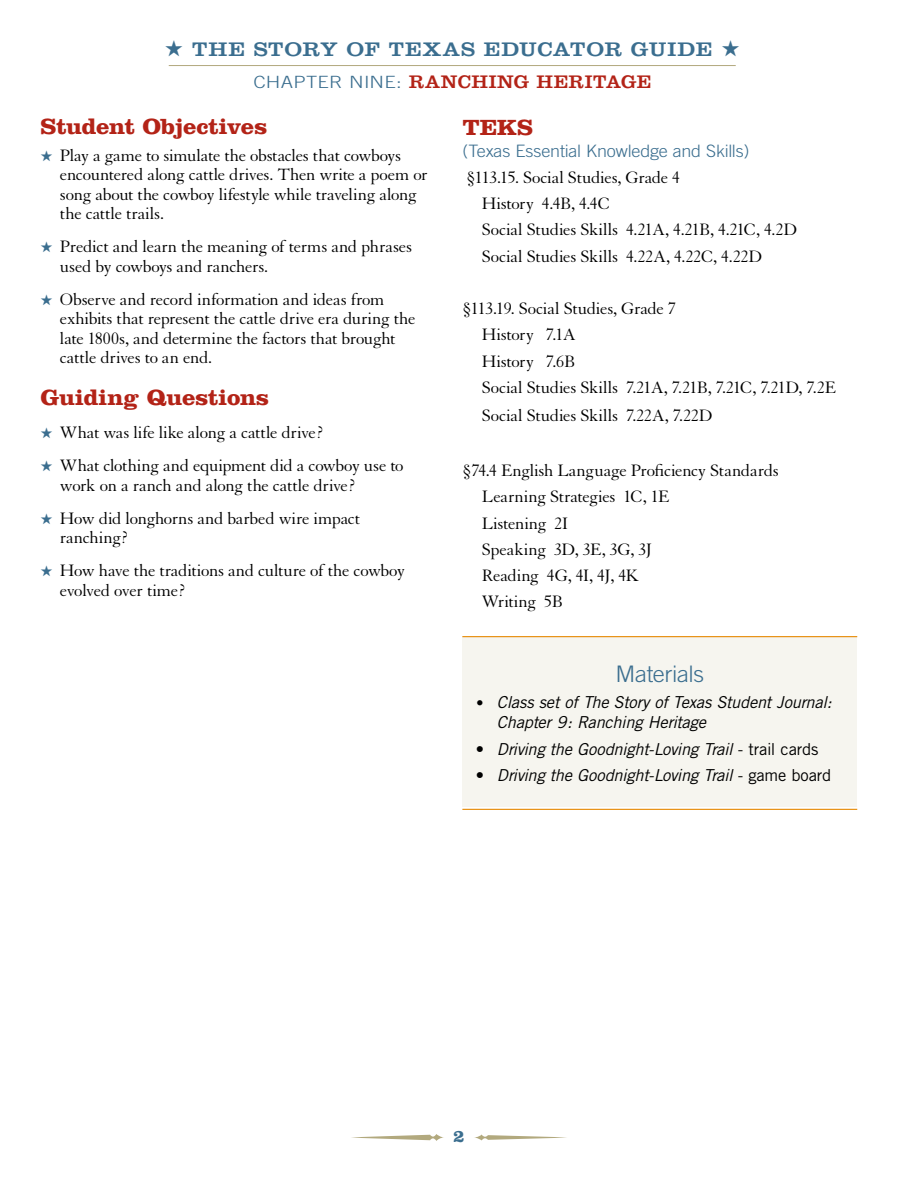
<style>
.page{position:relative;width:918px;height:1188px;background:#fff}
.page>*{position:absolute;margin:0;border:0;box-sizing:border-box;transform-origin:0 0}
.t1{font:700 22.8px "Clarendon";letter-spacing:-.015em;color:#b32317;scale:1.05 1}
.t2{font:300 22.8px "Trade Gothic";letter-spacing:-.015em;color:#3b6e8f;scale:1.05 1}
.t3{font:20.4px "Clarendon";letter-spacing:.03em;color:#3b6e8f;scale:1.12 1}
.t4{font:18.9px "Clarendon";letter-spacing:.03em;color:#b32317;scale:1.06 1}
.t5{font:18px/26.2px "Granjon";letter-spacing:-.015em;color:#000}
.t6{font:700 18px "Clarendon";color:#3b6e8f}
.t7{font:300 17.1px "Trade Gothic";letter-spacing:-.01em;color:#3b6e8f;scale:1.05 1}
.t8{font:300 16.8px "Trade Gothic";color:#3b6e8f;scale:1.2 1}
.t9{font:italic 16.5px/19.8px "Trade Gothic";letter-spacing:-.015em;color:#000}
.s1{font-family:"Trade Gothic";font-weight:300;font-size:16.8px;color:#3b6e8f}
.s2{color:#3b6e8f}
.s3{font-family:"Granjon";font-style:normal}
.s4{font-style:normal}
</style>
<div class="page">
<svg style="left:351px;top:1134px;width:93px;height:7px"></svg>
<svg style="left:474px;top:1135px;width:92px;height:5px"></svg>
<hr style="left:169px;top:65px;width:567px;height:1px;background:#b2a97e">
<div style="left:462px;top:636px;width:395px;height:171px;background:#f6f5ef"></div>
<hr style="left:462px;top:636px;width:395px;height:1px;background:#e8941a">
<hr style="left:462px;top:809px;width:395px;height:1px;background:#e8941a">
<p class="t3" style="left:165px;top:37px;width:515px">★ THE STORY OF TEXAS EDUCATOR GUIDE ★</p>
<p class="t8" style="left:253px;top:72px;width:12px">CHA</p>
<p class="t4" style="left:294px;top:71px;width:339px"><span class="s1">PTER ni ne:</span> RANCHING HERITAGE</p>
<p class="t1" style="left:40px;top:113px;width:218px">Student Objectives</p>
<p class="t5" style="left:60px;top:146px;width:369px;line-height:19.5px;text-indent:-19px"><span class="s2">★</span> Play a game to simulate the obstacles that cowboys encountered along cattle drives. Then write a poem or song about the cowboy lifestyle while traveling along the cattle trails.</p>
<p class="t5" style="left:60px;top:237px;width:354px;line-height:19.5px;text-indent:-19px"><span class="s2">★</span> Predict and learn the meaning of terms and phrases used by cowboys and ranchers.</p>
<p class="t5" style="left:60px;top:290px;width:357px;line-height:19.5px;text-indent:-19px"><span class="s2">★</span> Observe and record information and ideas from exhibits that represent the cattle drive era during the late 1800s, and determine the factors that brought cattle drives to an end.</p>
<p class="t1" style="left:40px;top:384px;width:219px">Guiding Questions</p>
<p class="t5" style="left:40px;top:420px;width:285px"><span class="s2">★</span> What was life like along a cattle drive?</p>
<p class="t5" style="left:60px;top:457px;width:345px;line-height:19.5px;text-indent:-19px"><span class="s2">★</span> What clothing and equipment did a cowboy use to work on a ranch and along the cattle drive?</p>
<p class="t5" style="left:60px;top:509px;width:302px;line-height:19.5px;text-indent:-19px"><span class="s2">★</span> How did longhorns and barbed wire impact ranching?</p>
<p class="t5" style="left:60px;top:562px;width:347px;line-height:19.5px;text-indent:-19px"><span class="s2">★</span> How have the traditions and culture of the cowboy evolved over time?</p>
<p class="t1" style="left:462px;top:114px;width:69px">TEKS</p>
<p class="t7" style="left:462px;top:140px;width:275px">(Texas Essential Knowledge and Skills)</p>
<p class="t5" style="left:482px;top:165px;width:317px;text-indent:-16px">§113.15. Social Studies, Grade 4<br>History 4.4B, 4.4C<br>Social Studies Skills 4.21A, 4.21B, 4.21C, 4.2D Social Studies Skills 4.22A, 4.22C, 4.22D</p>
<p class="t5" style="left:482px;top:296px;width:356px;text-indent:-20px">§113.19. Social Studies, Grade 7<br>History 7.1A<br>History 7.6B<br>Social Studies Skills 7.21A, 7.21B, 7.21C, 7.21D, 7.2E</p>
<p class="t5" style="left:482px;top:403px;width:232px">Social Studies Skills 7.22A, 7.22D</p>
<p class="t5" style="left:482px;top:458px;width:298px;text-indent:-20px">§74.4 English Language Proficiency Standards<br>Learning Strategies 1C, 1E<br>Listening 2I<br>Speaking 3D, 3E, 3G, 3J<br>Reading 4G, 4I, 4J, 4K<br>Writing 5B</p>
<p class="t2" style="left:616px;top:660px;width:86px">Materials</p>
<p class="t9" style="left:497px;top:692px;width:337px;text-indent:-21px"><span class="s3">•</span> Class set of The Story of Texas Student Journal:<br>Chapter 9: Ranching Heritage</p>
<p class="t9" style="left:476px;top:739px;width:344px"><span class="s4">•</span> Driving the Goodnight-Loving Trail <span class="s4">- trail cards</span></p>
<p class="t9" style="left:476px;top:765px;width:357px"><span class="s4">•</span> Driving the Goodnight-Loving Trail <span class="s4">- game board</span></p>
<p class="t6" style="left:454px;top:1125px;width:12px">2</p>
</div>
